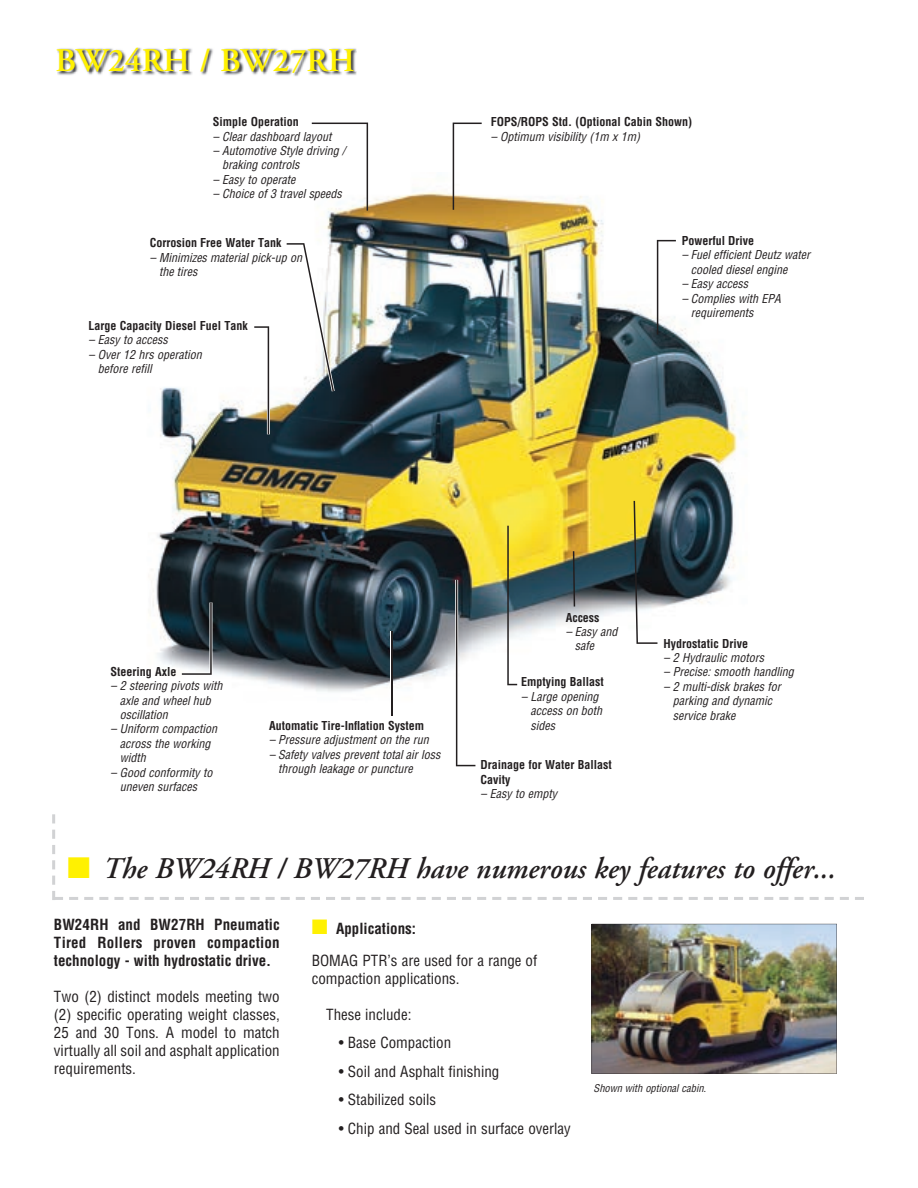
<style>
.page{position:relative;width:918px;height:1188px;background:#fff}
.page>*{position:absolute;margin:0;border:0;box-sizing:border-box;transform-origin:0 0}
.t1{font:600 33px "Adobe Garamond";color:#fff101}
.t2{font:italic 600 30px "Adobe Garamond";color:#231f20}
.t3{font:condensed 15px/18px "Helvetica";color:#231f20}
.t4{font:700 condensed 15px/18px "Helvetica";color:#231f20;text-align:justify}
.t5{font:italic condensed 12px/14.4px "Helvetica";color:#231f20}
.t6{font:700 condensed 12px/14.4px "Helvetica";color:#231f20}
.t7{font:italic condensed 10.5px "Helvetica";color:#231f20}
.s1{color:#fff101}
.s2{font-weight:700}
</style>
<div class="page">
<img style="left:592px;top:924px;width:245px;height:150px">
<svg style="left:69px;top:897px;width:9px;height:3px"></svg>
<svg style="left:84px;top:897px;width:9px;height:3px"></svg>
<svg style="left:99px;top:897px;width:9px;height:3px"></svg>
<svg style="left:114px;top:897px;width:10px;height:3px"></svg>
<svg style="left:130px;top:897px;width:9px;height:3px"></svg>
<svg style="left:145px;top:897px;width:9px;height:3px"></svg>
<svg style="left:160px;top:897px;width:9px;height:3px"></svg>
<svg style="left:175px;top:897px;width:9px;height:3px"></svg>
<svg style="left:190px;top:897px;width:9px;height:3px"></svg>
<svg style="left:205px;top:897px;width:9px;height:3px"></svg>
<svg style="left:220px;top:897px;width:9px;height:3px"></svg>
<svg style="left:235px;top:897px;width:9px;height:3px"></svg>
<svg style="left:250px;top:897px;width:10px;height:3px"></svg>
<svg style="left:266px;top:897px;width:9px;height:3px"></svg>
<svg style="left:281px;top:897px;width:9px;height:3px"></svg>
<svg style="left:296px;top:897px;width:9px;height:3px"></svg>
<svg style="left:311px;top:897px;width:9px;height:3px"></svg>
<svg style="left:326px;top:897px;width:9px;height:3px"></svg>
<svg style="left:341px;top:897px;width:9px;height:3px"></svg>
<svg style="left:356px;top:897px;width:9px;height:3px"></svg>
<svg style="left:371px;top:897px;width:9px;height:3px"></svg>
<svg style="left:386px;top:897px;width:10px;height:3px"></svg>
<svg style="left:402px;top:897px;width:9px;height:3px"></svg>
<svg style="left:417px;top:897px;width:9px;height:3px"></svg>
<svg style="left:432px;top:897px;width:9px;height:3px"></svg>
<svg style="left:447px;top:897px;width:9px;height:3px"></svg>
<svg style="left:462px;top:897px;width:9px;height:3px"></svg>
<svg style="left:477px;top:897px;width:9px;height:3px"></svg>
<svg style="left:492px;top:897px;width:9px;height:3px"></svg>
<svg style="left:507px;top:897px;width:9px;height:3px"></svg>
<svg style="left:522px;top:897px;width:10px;height:3px"></svg>
<svg style="left:538px;top:897px;width:9px;height:3px"></svg>
<svg style="left:553px;top:897px;width:9px;height:3px"></svg>
<svg style="left:568px;top:897px;width:9px;height:3px"></svg>
<svg style="left:583px;top:897px;width:9px;height:3px"></svg>
<svg style="left:598px;top:897px;width:9px;height:3px"></svg>
<svg style="left:613px;top:897px;width:9px;height:3px"></svg>
<svg style="left:628px;top:897px;width:9px;height:3px"></svg>
<svg style="left:643px;top:897px;width:9px;height:3px"></svg>
<svg style="left:658px;top:897px;width:10px;height:3px"></svg>
<svg style="left:674px;top:897px;width:9px;height:3px"></svg>
<svg style="left:689px;top:897px;width:9px;height:3px"></svg>
<svg style="left:704px;top:897px;width:9px;height:3px"></svg>
<svg style="left:719px;top:897px;width:9px;height:3px"></svg>
<svg style="left:734px;top:897px;width:9px;height:3px"></svg>
<svg style="left:749px;top:897px;width:9px;height:3px"></svg>
<svg style="left:764px;top:897px;width:9px;height:3px"></svg>
<svg style="left:779px;top:897px;width:9px;height:3px"></svg>
<svg style="left:794px;top:897px;width:10px;height:3px"></svg>
<svg style="left:810px;top:897px;width:9px;height:3px"></svg>
<svg style="left:825px;top:897px;width:9px;height:3px"></svg>
<svg style="left:840px;top:897px;width:9px;height:3px"></svg>
<svg style="left:855px;top:897px;width:9px;height:3px"></svg>
<svg style="left:52px;top:814px;width:3px;height:9px"></svg>
<svg style="left:52px;top:830px;width:3px;height:9px"></svg>
<svg style="left:52px;top:845px;width:3px;height:9px"></svg>
<svg style="left:52px;top:860px;width:3px;height:9px"></svg>
<svg style="left:52px;top:876px;width:3px;height:9px"></svg>
<svg style="left:52px;top:891px;width:11px;height:9px"></svg>
<img style="left:151px;top:173px;width:596px;height:519px">
<svg style="left:312px;top:123px;width:56px;height:88px"></svg>
<svg style="left:453px;top:123px;width:29px;height:87px"></svg>
<svg style="left:657px;top:240px;width:19px;height:95px"></svg>
<svg style="left:634px;top:501px;width:23px;height:143px"></svg>
<svg style="left:573px;top:551px;width:2px;height:56px"></svg>
<svg style="left:507px;top:526px;width:10px;height:159px"></svg>
<hr style="left:390px;top:631px;width:3px;height:85px;background:#fff">
<hr style="left:391px;top:631px;width:1px;height:85px;background:#231f20">
<svg style="left:455px;top:580px;width:20px;height:187px"></svg>
<svg style="left:254px;top:326px;width:16px;height:108px"></svg>
<svg style="left:287px;top:242px;width:48px;height:149px"></svg>
<svg style="left:182px;top:603px;width:30px;height:73px"></svg>
<img style="left:57px;top:48px;width:300px;height:28px">
<img style="left:57px;top:52px;width:300px;height:19px">
<h1 class="t1" style="left:55px;top:42px;width:301px">BW24RH / BW27RH</h1>
<p class="t6" style="left:213px;top:114px;width:87px">Simple Operation</p>
<p class="t5" style="left:213px;top:129px;width:120px">– Clear dashboard layout</p>
<p class="t5" style="left:222px;top:143px;width:125px;text-indent:-9px">– Automotive Style driving / braking controls</p>
<p class="t5" style="left:213px;top:172px;width:84px">– Easy to operate</p>
<p class="t5" style="left:213px;top:186px;width:131px">– Choice of 3 travel speeds</p>
<p class="t6" style="left:150px;top:236px;width:133px">Corrosion Free Water Tank</p>
<p class="t5" style="left:159px;top:250px;width:145px;text-indent:-9px">– Minimizes material pick-up on the tires</p>
<p class="t6" style="left:89px;top:318px;width:161px">Large Capacity Diesel Fuel Tank</p>
<p class="t5" style="left:89px;top:333px;width:81px">– Easy to access</p>
<p class="t5" style="left:98px;top:347px;width:105px;text-indent:-9px">– Over 12 hrs operation before refill</p>
<p class="t6" style="left:491px;top:114px;width:203px">FOPS/ROPS Std. (Optional Cabin Shown)</p>
<p class="t5" style="left:491px;top:129px;width:151px">– Optimum visibility (1m x 1m)</p>
<p class="t6" style="left:682px;top:233px;width:74px">Powerful Drive</p>
<p class="t5" style="left:691px;top:248px;width:121px;text-indent:-9px">– Fuel efficient Deutz water cooled diesel engine</p>
<p class="t5" style="left:682px;top:276px;width:68px">– Easy access</p>
<p class="t5" style="left:691px;top:291px;width:91px;text-indent:-9px">– Complies with EPA requirements</p>
<p class="t6" style="left:110px;top:664px;width:67px">Steering Axle</p>
<p class="t5" style="left:120px;top:679px;width:104px;text-indent:-9px">– 2 steering pivots with axle and wheel hub oscillation</p>
<p class="t5" style="left:120px;top:722px;width:99px;text-indent:-9px">– Uniform compaction across the working width</p>
<p class="t5" style="left:110px;top:765px;width:103px;text-align:center">– Good conformity to uneven surfaces</p>
<p class="t6" style="left:566px;top:610px;width:35px">Access</p>
<p class="t5" style="left:575px;top:624px;width:44px;text-indent:-9px">– Easy and safe</p>
<p class="t6" style="left:521px;top:675px;width:84px">Emptying Ballast</p>
<p class="t5" style="left:530px;top:689px;width:73px;text-indent:-9px">– Large opening access on both sides</p>
<p class="t6" style="left:269px;top:718px;width:157px">Automatic Tire-Inflation System</p>
<p class="t5" style="left:269px;top:733px;width:161px">– Pressure adjustment on the run</p>
<p class="t5" style="left:278px;top:747px;width:164px;text-indent:-9px">– Safety valves prevent total air loss through leakage or puncture</p>
<p class="t6" style="left:481px;top:758px;width:133px">Drainage for Water Ballast<br>Cavity</p>
<p class="t5" style="left:481px;top:786px;width:78px">– Easy to empty</p>
<p class="t6" style="left:664px;top:636px;width:86px">Hydrostatic Drive</p>
<p class="t5" style="left:664px;top:650px;width:102px">– 2 Hydraulic motors</p>
<p class="t5" style="left:664px;top:665px;width:132px">– Precise: smooth handling</p>
<p class="t5" style="left:673px;top:679px;width:109px;text-indent:-9px">– 2 multi-disk brakes for parking and dynamic service brake</p>
<h2 class="t2" style="left:68px;top:852px;width:770px"><span class="s1">■</span> The BW24RH / BW27RH have numerous key features to offer...</h2>
<p class="t4" style="left:54px;top:916px;width:227px">BW24RH and BW27RH Pneumatic Tired Rollers proven compaction technology - with hydrostatic drive.</p>
<p class="t3" style="left:54px;top:988px;width:227px;text-align:justify">Two (2) distinct models meeting two (2) specific operating weight classes, 25 and 30 Tons. A model to match virtually all soil and asphalt application requirements.</p>
<p class="t3" style="left:312px;top:913px;width:227px;line-height:31.5px"><span class="s1">■</span> <span class="s2">Applications:<br></span>BOMAG PTR’s are used for a range of</p>
<p class="t3" style="left:312px;top:969px;width:149px">compaction applications.</p>
<p class="t3" style="left:326px;top:1005px;width:87px">These include:</p>
<p class="t3" style="left:339px;top:1034px;width:114px">• Base Compaction</p>
<p class="t3" style="left:339px;top:1062px;width:162px">• Soil and Asphalt finishing</p>
<p class="t3" style="left:339px;top:1091px;width:99px">• Stabilized soils</p>
<p class="t3" style="left:339px;top:1119px;width:234px">• Chip and Seal used in surface overlay</p>
<p class="t7" style="left:594px;top:1082px;width:114px">Shown with optional cabin.</p>
</div>
